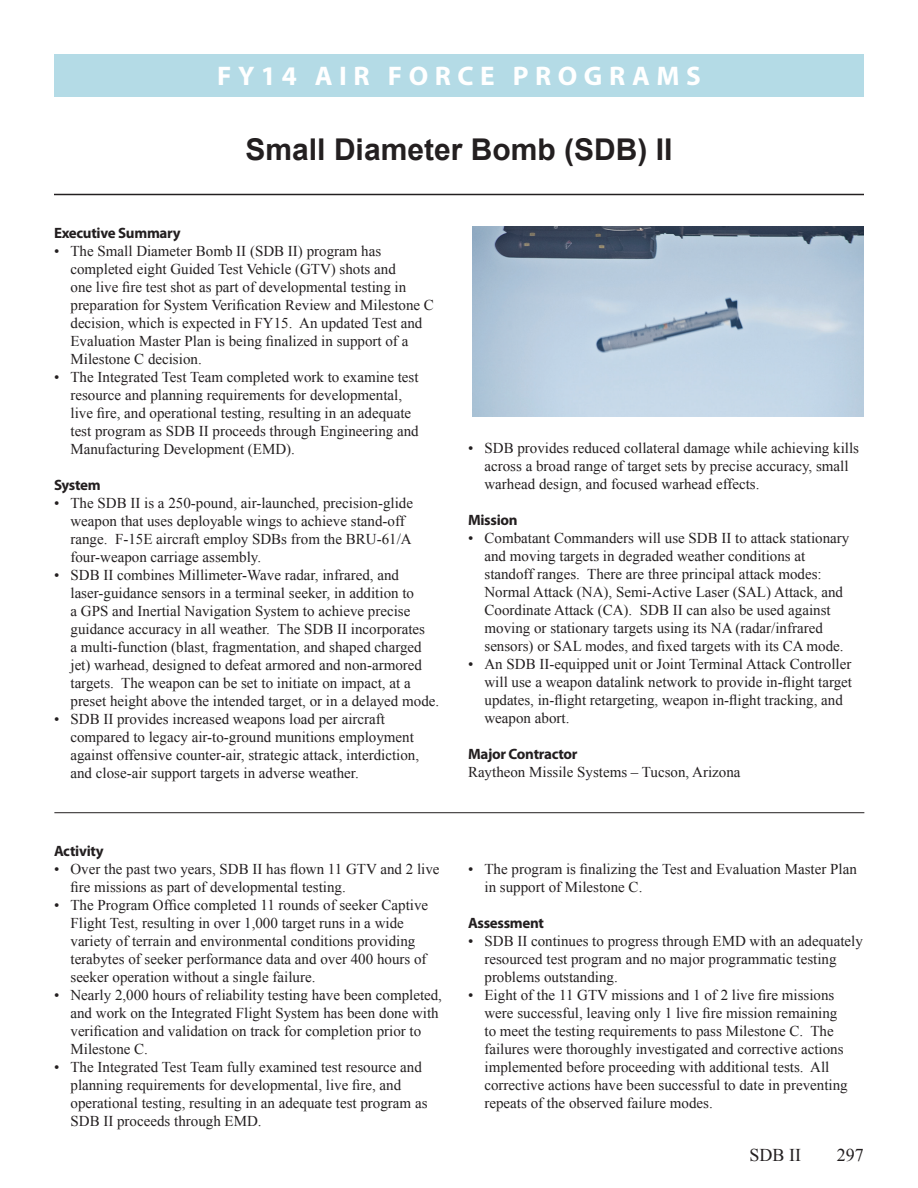
<style>
.page{position:relative;width:918px;height:1188px;background:#fff}
.page>*{position:absolute;margin:0;border:0;box-sizing:border-box;transform-origin:0 0}
.t1{font:700 30px "Arial";color:#231f20}
.t2{font:700 27px "Myriad Pro";letter-spacing:.24em;color:#fff}
.t3{font:18px "Times New Roman";color:#231f20}
.t4{font:15px/18px "Times New Roman";color:#231f20}
.t5{font:700 15px "Myriad Pro";letter-spacing:-.02em;color:#231f20}
</style>
<div class="page">
<div style="left:54px;top:54px;width:810px;height:43px;background:#b4dbe6"></div>
<hr style="left:54px;top:812px;width:810px;height:1px;background:#231f20">
<hr style="left:54px;top:194px;width:810px;height:1px;background:#231f20">
<img style="left:472px;top:227px;width:392px;height:190px">
<h2 class="t2" style="left:217px;top:59px;width:485px">FY14 Air Force PRO GRAMS</h2>
<h1 class="t1" style="left:246px;top:130px;width:428px">Small Diameter Bomb (SDB) II</h1>
<p class="t5" style="left:54px;top:223px;width:128px">Executive Summary</p>
<p class="t4" style="left:70px;top:242px;width:365px;text-indent:-16px">• The Small Diameter Bomb II (SDB II) program has completed eight Guided Test Vehicle (GTV) shots and<br>one live fire test shot as part of developmental testing in preparation for System Verification Review and Milestone C decision, which is expected in FY15. An updated Test and Evaluation Master Plan is being finalized in support of a Milestone C decision.</p>
<p class="t4" style="left:70px;top:368px;width:350px;text-indent:-16px">• The Integrated Test Team completed work to examine test resource and planning requirements for developmental, live fire, and operational testing, resulting in an adequate test program as SDB II proceeds through Engineering and Manufacturing Development (EMD).</p>
<p class="t5" style="left:54px;top:475px;width:48px">System</p>
<p class="t4" style="left:70px;top:494px;width:344px;text-indent:-16px">• The SDB II is a 250-pound, air-launched, precision-glide weapon that uses deployable wings to achieve stand-off range. F-15E aircraft employ SDBs from the BRU-61/A four-weapon carriage assembly.</p>
<p class="t4" style="left:70px;top:566px;width:370px;text-indent:-16px">• SDB II combines Millimeter-Wave radar, infrared, and laser-guidance sensors in a terminal seeker, in addition to<br>a GPS and Inertial Navigation System to achieve precise guidance accuracy in all weather. The SDB II incorporates<br>a multi-function (blast, fragmentation, and shaped charged jet) warhead, designed to defeat armored and non-armored targets. The weapon can be set to initiate on impact, at a preset height above the intended target, or in a delayed mode.</p>
<p class="t4" style="left:70px;top:710px;width:350px;text-indent:-16px">• SDB II provides increased weapons load per aircraft compared to legacy air-to-ground munitions employment against offensive counter-air, strategic attack, interdiction, and close‑air support targets in adverse weather.</p>
<p class="t5" style="left:54px;top:841px;width:51px">Activity</p>
<p class="t4" style="left:70px;top:860px;width:371px;text-indent:-16px">• Over the past two years, SDB II has flown 11 GTV and 2 live fire missions as part of developmental testing.</p>
<p class="t4" style="left:70px;top:896px;width:359px;text-indent:-16px">• The Program Office completed 11 rounds of seeker Captive Flight Test, resulting in over 1,000 target runs in a wide variety of terrain and environmental conditions providing terabytes of seeker performance data and over 400 hours of seeker operation without a single failure.</p>
<p class="t4" style="left:70px;top:986px;width:373px;text-indent:-16px">• Nearly 2,000 hours of reliability testing have been completed, and work on the Integrated Flight System has been done with verification and validation on track for completion prior to Milestone C.</p>
<p class="t4" style="left:70px;top:1058px;width:359px;text-indent:-16px">• The Integrated Test Team fully examined test resource and planning requirements for developmental, live fire, and operational testing, resulting in an adequate test program as SDB II proceeds through EMD.</p>
<p class="t4" style="left:484px;top:439px;width:376px;text-indent:-16px">• SDB provides reduced collateral damage while achieving kills across a broad range of target sets by precise accuracy, small warhead design, and focused warhead effects.</p>
<p class="t5" style="left:468px;top:510px;width:51px">Mission</p>
<p class="t4" style="left:484px;top:529px;width:366px;text-indent:-16px">• Combatant Commanders will use SDB II to attack stationary and moving targets in degraded weather conditions at standoff ranges. There are three principal attack modes:<br>Normal Attack (NA), Semi-Active Laser (SAL) Attack, and Coordinate Attack (CA). SDB II can also be used against moving or stationary targets using its NA (radar/infrared sensors) or SAL modes, and fixed targets with its CA mode.</p>
<p class="t4" style="left:484px;top:655px;width:369px;text-indent:-16px">• An SDB II-equipped unit or Joint Terminal Attack Controller will use a weapon datalink network to provide in-flight target updates, in-flight retargeting, weapon in-flight tracking, and weapon abort.</p>
<p class="t5" style="left:468px;top:744px;width:111px">Major Contractor</p>
<p class="t4" style="left:468px;top:763px;width:274px">Raytheon Missile Systems – Tucson, Arizona</p>
<p class="t4" style="left:484px;top:859px;width:374px;text-indent:-16px">• The program is finalizing the Test and Evaluation Master Plan in support of Milestone C.</p>
<p class="t5" style="left:468px;top:913px;width:78px">Assessment</p>
<p class="t4" style="left:484px;top:931px;width:380px;text-indent:-16px">• SDB II continues to progress through EMD with an adequately resourced test program and no major programmatic testing problems outstanding.</p>
<p class="t4" style="left:484px;top:985px;width:365px;text-indent:-16px">• Eight of the 11 GTV missions and 1 of 2 live fire missions were successful, leaving only 1 live fire mission remaining to meet the testing requirements to pass Milestone C. The failures were thoroughly investigated and corrective actions implemented before proceeding with additional tests. All corrective actions have been successful to date in preventing repeats of the observed failure modes.</p>
<p class="t3" style="left:749px;top:1143px;width:53px">SDB II</p>
<p class="t3" style="left:837px;top:1143px;width:28px">297</p>
</div>
